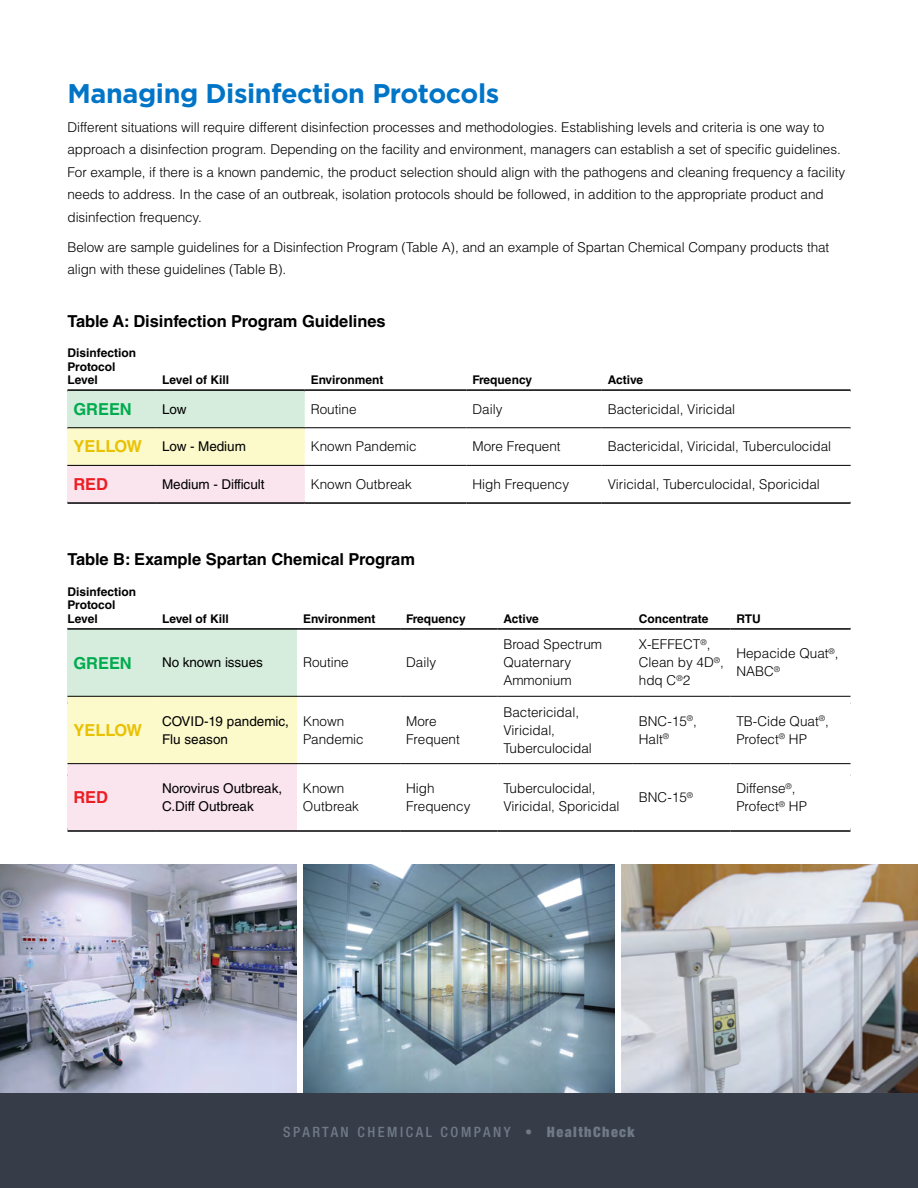
<style>
.page{position:relative;width:918px;height:1188px;background:#fff}
.page>*{position:absolute;margin:0;border:0;box-sizing:border-box;transform-origin:0 0}
.t1{font:700 27px "Gotham";letter-spacing:-.015em;color:#0075c8}
.t2{font:700 16.5px "Helvetica LT Std";letter-spacing:-.005em;color:#000}
.t3{font:700 16.5px "Helvetica LT Std";letter-spacing:-.005em;color:#00ab4e}
.t4{font:700 16.5px "Helvetica LT Std";letter-spacing:-.005em;color:#ed1d24}
.t5{font:700 16.5px "Helvetica LT Std";letter-spacing:-.005em;color:#e9c103}
.t6{font:500 condensed 14.25px "Helvetica Neue LT Com";letter-spacing:.18em;color:#707986}
.t7{font:300 13.5px/18px "Helvetica LT Std";letter-spacing:-.005em;color:#000}
.t8{font:13.5px/18px "Helvetica LT Std";letter-spacing:-.005em;color:#000}
.t9{font:700 12px/13.5px "Helvetica LT Std";color:#000}
.s1{font-weight:700;font-size:16.5px;color:#e9c103}
.s2{font-weight:900}
</style>
<div class="page">
<img style="left:0;top:864px;width:297px;height:230px">
<img style="left:621px;top:864px;width:297px;height:230px">
<img style="left:304px;top:864px;width:310px;height:230px">
<div style="left:0;top:1094px;width:918px;height:94px;background:#363d49"></div>
<svg style="left:305px;top:428px;width:545px;height:37px"></svg>
<svg style="left:68px;top:391px;width:237px;height:111px;background:#ededdb"></svg>
<hr style="left:68px;top:427px;width:88px;height:1px;background:#000">
<hr style="left:156px;top:427px;width:149px;height:1px;background:#000">
<hr style="left:305px;top:427px;width:162px;height:1px;background:#000">
<hr style="left:467px;top:427px;width:135px;height:1px;background:#000">
<hr style="left:602px;top:427px;width:248px;height:1px;background:#000">
<hr style="left:68px;top:465px;width:88px;height:1px;background:#000">
<hr style="left:156px;top:465px;width:149px;height:1px;background:#000">
<hr style="left:305px;top:465px;width:162px;height:1px;background:#000">
<hr style="left:467px;top:465px;width:135px;height:1px;background:#000">
<hr style="left:602px;top:465px;width:248px;height:1px;background:#000">
<hr style="left:68px;top:502px;width:88px;height:2px;background:#000">
<hr style="left:156px;top:502px;width:149px;height:2px;background:#000">
<hr style="left:305px;top:502px;width:162px;height:2px;background:#000">
<hr style="left:467px;top:502px;width:135px;height:2px;background:#000">
<hr style="left:602px;top:502px;width:248px;height:2px;background:#000">
<hr style="left:68px;top:389px;width:88px;height:2px;background:#000">
<hr style="left:156px;top:389px;width:149px;height:2px;background:#000">
<hr style="left:305px;top:389px;width:162px;height:2px;background:#000">
<hr style="left:467px;top:389px;width:135px;height:2px;background:#000">
<hr style="left:602px;top:389px;width:248px;height:2px;background:#000">
<svg style="left:297px;top:695px;width:553px;height:70px"></svg>
<svg style="left:68px;top:630px;width:229px;height:200px;background:#eeeddc"></svg>
<hr style="left:68px;top:696px;width:88px;height:1px;background:#000">
<hr style="left:156px;top:696px;width:141px;height:1px;background:#000">
<hr style="left:297px;top:696px;width:103px;height:1px;background:#000">
<hr style="left:400px;top:696px;width:97px;height:1px;background:#000">
<hr style="left:497px;top:696px;width:136px;height:1px;background:#000">
<hr style="left:633px;top:696px;width:97px;height:1px;background:#000">
<hr style="left:730px;top:696px;width:120px;height:1px;background:#000">
<hr style="left:68px;top:763px;width:88px;height:1px;background:#000">
<hr style="left:156px;top:763px;width:141px;height:1px;background:#000">
<hr style="left:297px;top:763px;width:103px;height:1px;background:#000">
<hr style="left:400px;top:763px;width:97px;height:1px;background:#000">
<hr style="left:497px;top:763px;width:136px;height:1px;background:#000">
<hr style="left:633px;top:763px;width:97px;height:1px;background:#000">
<hr style="left:730px;top:763px;width:120px;height:1px;background:#000">
<hr style="left:68px;top:830px;width:88px;height:2px;background:#000">
<hr style="left:156px;top:830px;width:141px;height:2px;background:#000">
<hr style="left:297px;top:830px;width:103px;height:2px;background:#000">
<hr style="left:400px;top:830px;width:97px;height:2px;background:#000">
<hr style="left:497px;top:830px;width:136px;height:2px;background:#000">
<hr style="left:633px;top:830px;width:97px;height:2px;background:#000">
<hr style="left:730px;top:830px;width:120px;height:2px;background:#000">
<hr style="left:68px;top:628px;width:88px;height:2px;background:#000">
<hr style="left:156px;top:628px;width:141px;height:2px;background:#000">
<hr style="left:297px;top:628px;width:103px;height:2px;background:#000">
<hr style="left:400px;top:628px;width:97px;height:2px;background:#000">
<hr style="left:497px;top:628px;width:136px;height:2px;background:#000">
<hr style="left:633px;top:628px;width:97px;height:2px;background:#000">
<hr style="left:730px;top:628px;width:120px;height:2px;background:#000">
<h1 class="t1" style="left:68px;top:75px;width:433px">Managing Disinfection Protocols</h1>
<p class="t7" style="left:68px;top:116px;width:779px;line-height:22.5px">Different situations will require different disinfection processes and methodologies. Establishing levels and criteria is one way to approach a disinfection program. Depending on the facility and environment, managers can establish a set of specific guidelines.<br>For example, if there is a known pandemic, the product selection should align with the pathogens and cleaning frequency a facility needs to address. In the case of an outbreak, isolation protocols should be followed, in addition to the appropriate product and disinfection frequency.</p>
<p class="t7" style="left:68px;top:236px;width:763px;line-height:22.5px">Below are sample guidelines for a Disinfection Program (Table A), and an example of Spartan Chemical Company products that align with these guidelines (Table B).</p>
<p class="t2" style="left:68px;top:311px;width:320px">Table A: Disinfection Program Guidelines</p>
<p class="t9" style="left:68px;top:346px;width:70px">Disinfection<br>Protocol<br>Level</p>
<p class="t9" style="left:162px;top:373px;width:68px">Level of Kill</p>
<p class="t9" style="left:311px;top:373px;width:74px">Environment</p>
<p class="t9" style="left:473px;top:373px;width:61px">Frequency</p>
<p class="t9" style="left:608px;top:373px;width:37px">Active</p>
<p class="t3" style="left:74px;top:399px;width:60px">GREEN</p>
<p class="t8" style="left:162px;top:400px;width:26px">Low</p>
<p class="t7" style="left:311px;top:400px;width:47px">Routine</p>
<p class="t7" style="left:473px;top:400px;width:31px">Daily</p>
<p class="t7" style="left:608px;top:400px;width:129px">Bactericidal, Viricidal</p>
<p class="t8" style="left:74px;top:438px;width:174px"><span class="s1">YELLOW</span> Low - Medium</p>
<p class="t7" style="left:311px;top:437px;width:107px">Known Pandemic</p>
<p class="t7" style="left:473px;top:437px;width:90px">More Frequent</p>
<p class="t7" style="left:608px;top:437px;width:225px">Bactericidal, Viricidal, Tuberculocidal</p>
<p class="t4" style="left:74px;top:474px;width:36px">RED</p>
<p class="t8" style="left:162px;top:475px;width:104px">Medium - Difficult</p>
<p class="t7" style="left:311px;top:475px;width:103px">Known Outbreak</p>
<p class="t7" style="left:473px;top:475px;width:98px">High Frequency</p>
<p class="t7" style="left:608px;top:475px;width:214px">Viricidal, Tuberculocidal, Sporicidal</p>
<p class="t2" style="left:68px;top:549px;width:349px">Table B: Example Spartan Chemical Program</p>
<p class="t9" style="left:68px;top:585px;width:70px">Disinfection<br>Protocol<br>Level</p>
<p class="t9" style="left:162px;top:612px;width:68px">Level of Kill</p>
<p class="t9" style="left:303px;top:612px;width:74px">Environment</p>
<p class="t9" style="left:406px;top:612px;width:61px">Frequency</p>
<p class="t9" style="left:503px;top:612px;width:37px">Active</p>
<p class="t9" style="left:639px;top:612px;width:71px">Concentrate</p>
<p class="t9" style="left:736px;top:612px;width:26px">RTU</p>
<p class="t3" style="left:74px;top:653px;width:60px">GREEN</p>
<p class="t8" style="left:162px;top:654px;width:102px">No known issues</p>
<p class="t7" style="left:303px;top:654px;width:47px">Routine</p>
<p class="t7" style="left:406px;top:654px;width:31px">Daily</p>
<p class="t7" style="left:503px;top:636px;width:100px">Broad Spectrum<br>Quaternary<br>Ammonium</p>
<p class="t7" style="left:639px;top:636px;width:87px">X-EFFECT<sup>®</sup>,<br>Clean by 4D<sup>®</sup>, hdq C<sup>®</sup>2</p>
<p class="t7" style="left:736px;top:645px;width:104px">Hepacide Quat<sup>®</sup>,<br>NABC<sup>®</sup></p>
<p class="t5" style="left:74px;top:720px;width:70px">YELLOW</p>
<p class="t8" style="left:162px;top:712px;width:128px">COVID-19 pandemic,<br>Flu season</p>
<p class="t7" style="left:303px;top:712px;width:62px">Known<br>Pandemic</p>
<p class="t7" style="left:406px;top:712px;width:55px">More<br>Frequent</p>
<p class="t7" style="left:503px;top:703px;width:90px">Bactericidal,<br>Viricidal,<br>Tuberculocidal</p>
<p class="t7" style="left:639px;top:712px;width:60px">BNC-15<sup>®</sup>,<br>Halt<sup>®</sup></p>
<p class="t7" style="left:736px;top:712px;width:94px">TB-Cide Quat<sup>®</sup>,<br>Profect<sup>®</sup> HP</p>
<p class="t4" style="left:73px;top:787px;width:36px">RED</p>
<p class="t8" style="left:162px;top:779px;width:122px">Norovirus Outbreak,<br>C.Diff Outbreak</p>
<p class="t7" style="left:303px;top:779px;width:58px">Known<br>Outbreak</p>
<p class="t7" style="left:406px;top:779px;width:66px">High<br>Frequency</p>
<p class="t7" style="left:503px;top:779px;width:118px">Tuberculocidal,<br>Viricidal, Sporicidal</p>
<p class="t7" style="left:639px;top:788px;width:56px">BNC-15<sup>®</sup></p>
<p class="t7" style="left:736px;top:779px;width:72px">Diffense<sup>®</sup>,<br>Profect<sup>®</sup> HP</p>
<p class="t6" style="left:283px;top:1124px;width:353px">SPARTAN CHEMICAL COMPANY • <span class="s2">HealthCheck</span></p>
</div>
